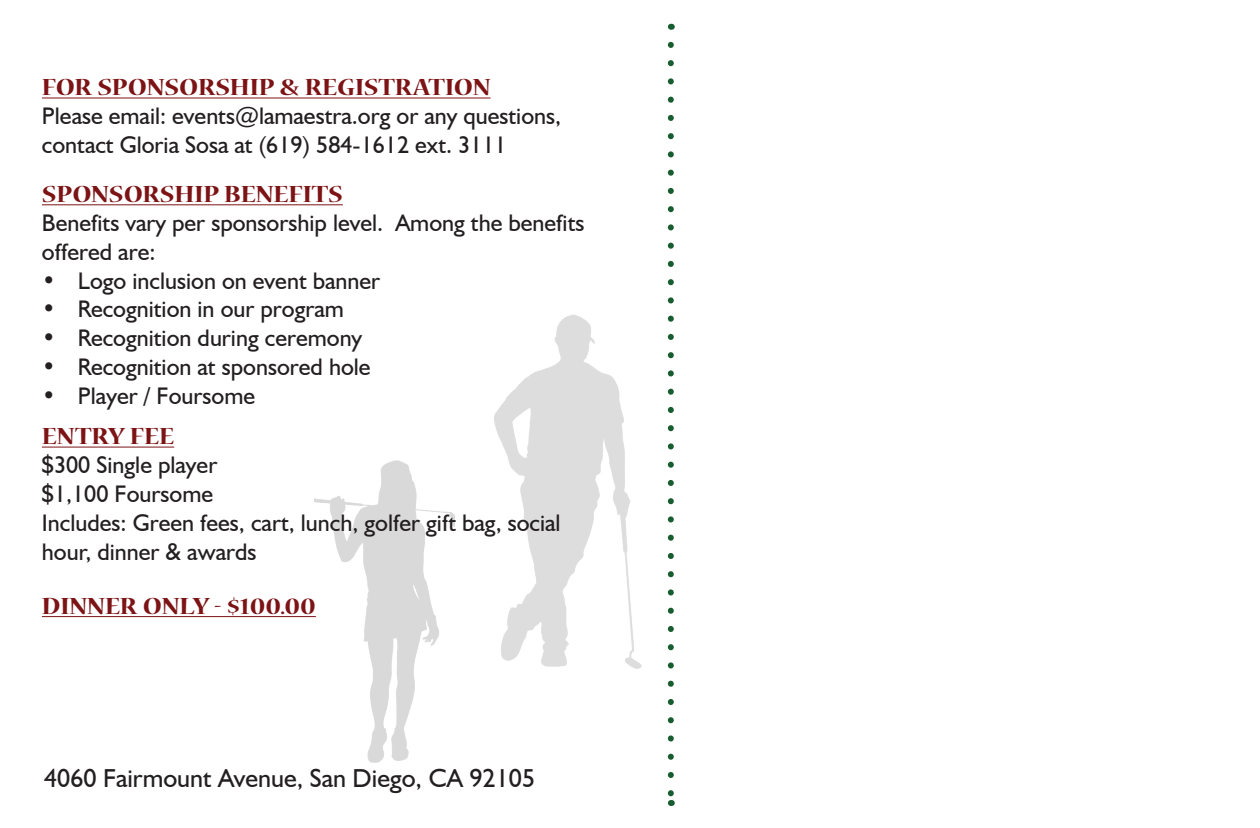
<style>
.page{position:relative;width:1260px;height:828px;background:#fff}
.page>*{position:absolute;margin:0;border:0;box-sizing:border-box;transform-origin:0 0}
.t1{font:700 26px "Nueva Std";letter-spacing:-.005em;color:#7c1315;scale:1.1 1}
.t2{font:26px "Humanist 521 BT";color:#231f20}
.t3{font:24px/28.8px "Humanist 521 BT";color:#231f20}
</style>
<div class="page">
<svg style="left:668px;top:45px;width:6px;height:749px"></svg>
<hr style="left:42px;top:98px;width:449px;height:1px;background:#7c1315">
<hr style="left:42px;top:204px;width:301px;height:1px;background:#7c1315">
<hr style="left:42px;top:447px;width:132px;height:1px;background:#7c1315">
<img style="left:315px;top:460px;width:139px;height:303px">
<img style="left:494px;top:314px;width:148px;height:355px">
<hr style="left:42px;top:616px;width:274px;height:1px;background:#7c1315">
<p class="t1" style="left:42px;top:75px;width:409px">FOR SPONSORSHIP &amp; REGISTRATION</p>
<p class="t3" style="left:42px;top:101px;width:521px">Please email: events@lamaestra.org or any questions, contact Gloria Sosa at (619) 584-1612 ext. 3111</p>
<p class="t1" style="left:42px;top:182px;width:275px">SPONSORSHIP BENEFITS</p>
<p class="t3" style="left:42px;top:208px;width:544px">Benefits vary per sponsorship level. Among the benefits offered are:</p>
<p class="t3" style="left:42px;top:266px;width:340px">• Logo inclusion on event banner</p>
<p class="t3" style="left:42px;top:294px;width:304px">• Recognition in our program</p>
<p class="t3" style="left:42px;top:323px;width:322px">• Recognition during ceremony</p>
<p class="t3" style="left:42px;top:352px;width:330px">• Recognition at sponsored hole</p>
<p class="t3" style="left:42px;top:381px;width:215px">• Player / Foursome</p>
<p class="t1" style="left:42px;top:425px;width:122px">ENTRY FEE</p>
<p class="t3" style="left:42px;top:450px;width:177px">$300 Single player</p>
<p class="t3" style="left:42px;top:479px;width:173px">$1,100 Foursome</p>
<p class="t3" style="left:42px;top:508px;width:520px">Includes: Green fees, cart, lunch, golfer gift bag, social hour, dinner &amp; awards</p>
<p class="t1" style="left:42px;top:594px;width:251px">DINNER ONLY - $100.00</p>
<p class="t2" style="left:44px;top:762px;width:493px">4060 Fairmount Avenue, San Diego, CA 92105</p>
</div>
